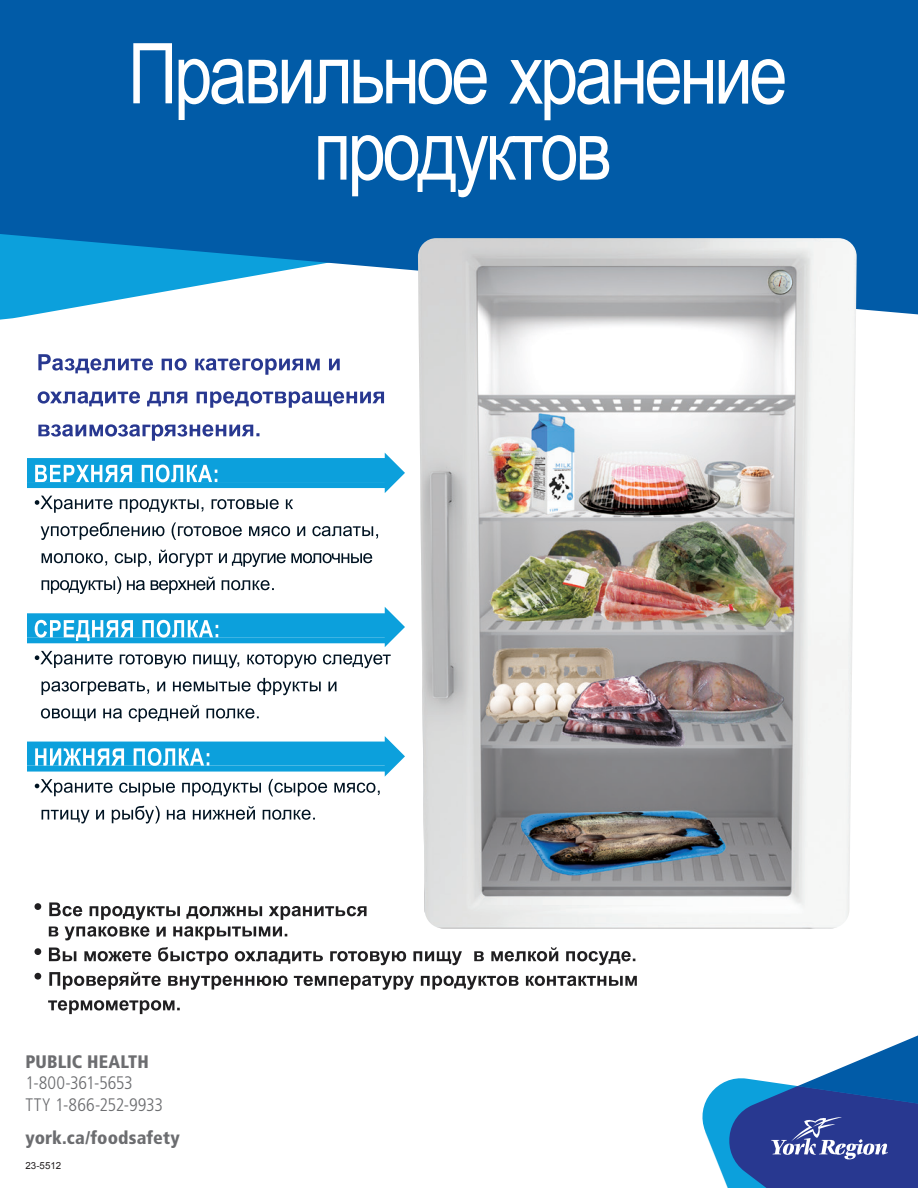
<style>
.page{position:relative;width:918px;height:1188px;background:#fff}
.page>*{position:absolute;margin:0;border:0;box-sizing:border-box;transform-origin:0 0}
.t1{font:300 condensed 18.15px "Frutiger LT Std";letter-spacing:-.005em;color:#6c6d70}
.t2{font:900 condensed 18.15px "Frutiger LT Std";letter-spacing:.005em;color:#6c6d70}
.t3{font:9.75px "Arial";color:#231f20}
</style>
<div class="page">
<svg style="left:0;top:0;width:918px;height:320px;background:#146cb1"></svg>
<img style="left:418px;top:238px;width:439px;height:690px">
<svg style="left:702px;top:1035px;width:216px;height:153px"></svg>
<div style="left:27px;top:458px;width:361px;height:24px;background:#0ca0dc"></div>
<div style="left:27px;top:482px;width:361px;height:6px;background:#0ca0dc"></div>
<div style="left:27px;top:613px;width:361px;height:24px;background:#0ca0dc"></div>
<div style="left:27px;top:637px;width:361px;height:6px;background:#0ca0dc"></div>
<div style="left:27px;top:742px;width:361px;height:24px;background:#0ca0dc"></div>
<div style="left:27px;top:766px;width:361px;height:6px;background:#0ca0dc"></div>
<svg style="left:385px;top:453px;width:20px;height:40px"></svg>
<svg style="left:42px;top:806px;width:273px;height:18px"></svg>
<svg style="left:35px;top:736px;width:370px;height:60px"></svg>
<svg style="left:41px;top:705px;width:218px;height:17px"></svg>
<svg style="left:42px;top:678px;width:294px;height:17px"></svg>
<svg style="left:35px;top:607px;width:370px;height:61px"></svg>
<svg style="left:42px;top:576px;width:232px;height:18px"></svg>
<svg style="left:42px;top:550px;width:330px;height:17px"></svg>
<svg style="left:41px;top:522px;width:337px;height:18px"></svg>
<svg style="left:35px;top:496px;width:258px;height:17px"></svg>
<svg style="left:35px;top:465px;width:182px;height:17px"></svg>
<svg style="left:38px;top:424px;width:221px;height:17px"></svg>
<svg style="left:38px;top:391px;width:346px;height:17px"></svg>
<svg style="left:38px;top:354px;width:302px;height:21px"></svg>
<svg style="left:318px;top:135px;width:291px;height:62px"></svg>
<svg style="left:509px;top:59px;width:276px;height:61px"></svg>
<svg style="left:133px;top:43px;width:354px;height:77px"></svg>
<svg style="left:48px;top:1000px;width:132px;height:14px"></svg>
<svg style="left:49px;top:972px;width:588px;height:18px"></svg>
<svg style="left:34px;top:973px;width:7px;height:7px"></svg>
<svg style="left:49px;top:947px;width:586px;height:18px"></svg>
<svg style="left:34px;top:948px;width:7px;height:7px"></svg>
<svg style="left:34px;top:903px;width:7px;height:7px"></svg>
<svg style="left:49px;top:902px;width:318px;height:38px"></svg>
<p class="t2" style="left:26px;top:1050px;width:125px">PUBLIC HEALTH</p>
<p class="t1" style="left:26px;top:1073px;width:109px">1-800-361-5653</p>
<p class="t1" style="left:26px;top:1095px;width:139px">TTY 1-866-252-9933</p>
<p class="t2" style="left:26px;top:1127px;width:156px">york.ca/foodsafety</p>
<p class="t3" style="left:26px;top:1159px;width:37px">23-5512</p>
</div>
